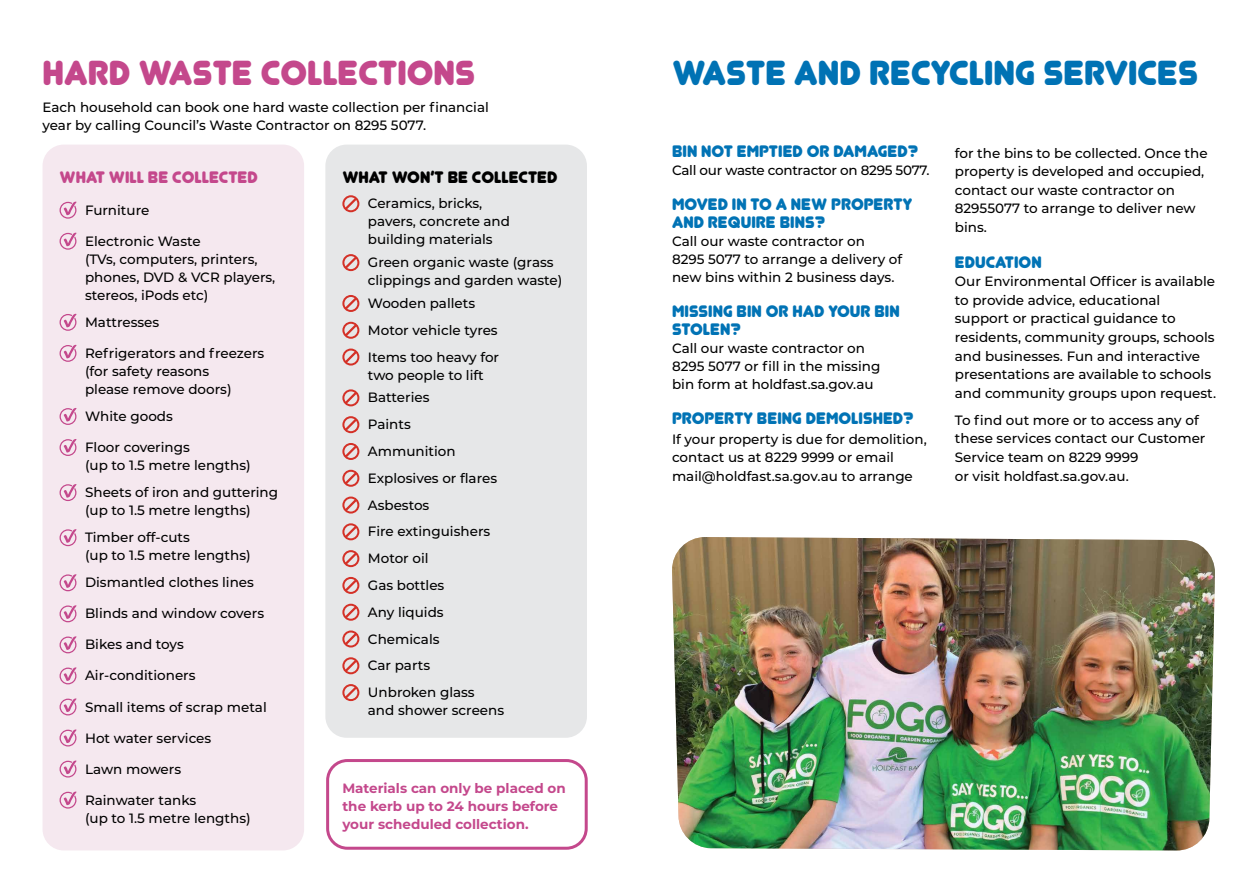
<style>
.page{position:relative;width:1259px;height:893px;background:#fff}
.page>*{position:absolute;margin:0;border:0;box-sizing:border-box;transform-origin:0 0}
.t1{font:34.5px "Junegull";color:#0072b4}
.t2{font:34.5px "Junegull";color:#c4488c}
.t3{font:16.5px/18px "Junegull";color:#0173b5}
.t4{font:16.5px "Junegull";color:#000}
.t5{font:16.5px "Junegull";color:#c4488c}
.t6{font:500 13.5px/18px "Montserrat";color:#000}
.t7{font:700 13.5px/18px "Montserrat";color:#c4488c}
.t8{font:500 13.5px "Montserrat";letter-spacing:-.02em;color:#000}
</style>
<div class="page">
<div style="left:325px;top:145px;width:262px;height:593px;background:#e6e7e8;border-radius:21px"></div>
<div style="left:43px;top:145px;width:261px;height:705px;background:#f5e8ef;border-radius:21px"></div>
<div style="left:326px;top:759px;width:262px;height:91px;border:3px solid #c4488c;border-radius:20px"></div>
<img style="left:672px;top:537px;width:543px;height:314px">
<svg style="left:60px;top:202px;width:17px;height:17px"></svg>
<svg style="left:60px;top:233px;width:17px;height:17px"></svg>
<svg style="left:60px;top:314px;width:17px;height:17px"></svg>
<svg style="left:60px;top:345px;width:17px;height:17px"></svg>
<svg style="left:60px;top:408px;width:17px;height:17px"></svg>
<svg style="left:60px;top:439px;width:17px;height:17px"></svg>
<svg style="left:60px;top:484px;width:17px;height:17px"></svg>
<svg style="left:60px;top:529px;width:17px;height:17px"></svg>
<svg style="left:60px;top:574px;width:17px;height:17px"></svg>
<svg style="left:60px;top:605px;width:17px;height:17px"></svg>
<svg style="left:60px;top:636px;width:17px;height:17px"></svg>
<svg style="left:60px;top:667px;width:17px;height:17px"></svg>
<svg style="left:60px;top:698px;width:17px;height:17px"></svg>
<svg style="left:60px;top:729px;width:17px;height:17px"></svg>
<svg style="left:60px;top:760px;width:17px;height:17px"></svg>
<svg style="left:60px;top:792px;width:17px;height:17px"></svg>
<svg style="left:342px;top:195px;width:17px;height:17px"></svg>
<svg style="left:342px;top:254px;width:17px;height:17px"></svg>
<svg style="left:342px;top:295px;width:17px;height:17px"></svg>
<svg style="left:342px;top:322px;width:17px;height:17px"></svg>
<svg style="left:342px;top:349px;width:17px;height:17px"></svg>
<svg style="left:342px;top:389px;width:17px;height:17px"></svg>
<svg style="left:342px;top:416px;width:17px;height:17px"></svg>
<svg style="left:342px;top:443px;width:17px;height:17px"></svg>
<svg style="left:342px;top:470px;width:17px;height:17px"></svg>
<svg style="left:342px;top:497px;width:17px;height:17px"></svg>
<svg style="left:342px;top:523px;width:17px;height:17px"></svg>
<svg style="left:342px;top:550px;width:17px;height:17px"></svg>
<svg style="left:342px;top:577px;width:17px;height:17px"></svg>
<svg style="left:342px;top:604px;width:17px;height:17px"></svg>
<svg style="left:342px;top:630px;width:17px;height:17px"></svg>
<svg style="left:342px;top:657px;width:17px;height:17px"></svg>
<svg style="left:342px;top:684px;width:17px;height:17px"></svg>
<h1 class="t2" style="left:43px;top:53px;width:434px">HARD WASTE COLLECTIONS</h1>
<p class="t6" style="left:43px;top:98px;width:448px">Each household can book one hard waste collection per financial year by calling Council’s Waste Contractor on 8295 5077.</p>
<p class="t5" style="left:60px;top:167px;width:200px">WHAT WILL BE COLLECTED</p>
<p class="t6" style="left:85px;top:200px;width:66px">Furniture</p>
<p class="t6" style="left:85px;top:231px;width:192px">Electronic Waste<br>(TVs, computers, printers, phones, DVD &amp; VCR players, stereos, iPods etc)</p>
<p class="t6" style="left:85px;top:312px;width:76px">Mattresses</p>
<p class="t6" style="left:85px;top:344px;width:181px">Refrigerators and freezers (for safety reasons<br>please remove doors)</p>
<p class="t6" style="left:85px;top:407px;width:89px">White goods</p>
<p class="t6" style="left:85px;top:438px;width:167px">Floor coverings<br>(up to 1.5 metre lengths)</p>
<p class="t6" style="left:85px;top:483px;width:195px">Sheets of iron and guttering (up to 1.5 metre lengths)</p>
<p class="t6" style="left:85px;top:528px;width:167px">Timber off-cuts<br>(up to 1.5 metre lengths)</p>
<p class="t6" style="left:85px;top:573px;width:170px">Dismantled clothes lines</p>
<p class="t6" style="left:85px;top:604px;width:181px">Blinds and window covers</p>
<p class="t6" style="left:85px;top:635px;width:100px">Bikes and toys</p>
<p class="t6" style="left:85px;top:666px;width:112px">Air-conditioners</p>
<p class="t6" style="left:85px;top:697px;width:183px">Small items of scrap metal</p>
<p class="t6" style="left:85px;top:728px;width:128px">Hot water services</p>
<p class="t6" style="left:85px;top:759px;width:98px">Lawn mowers</p>
<p class="t6" style="left:85px;top:790px;width:167px">Rainwater tanks<br>(up to 1.5 metre lengths)</p>
<p class="t4" style="left:342px;top:167px;width:217px">WHAT WON’T BE COLLECTED</p>
<p class="t6" style="left:368px;top:194px;width:144px">Ceramics, bricks, pavers, concrete and building materials</p>
<p class="t6" style="left:368px;top:253px;width:196px">Green organic waste (grass clippings and garden waste)</p>
<p class="t6" style="left:368px;top:289px;width:133px;line-height:26.8px">Wooden pallets<br>Motor vehicle tyres<br>Items too heavy for</p>
<p class="t6" style="left:368px;top:363px;width:117px;line-height:22.8px">two people to lift<br>Batteries</p>
<p class="t6" style="left:368px;top:410px;width:131px;line-height:26.8px">Paints<br>Ammunition<br>Explosives or flares<br>Asbestos<br>Fire extinguishers<br>Motor oil<br>Gas bottles<br>Any liquids<br>Chemicals<br>Car parts<br>Unbroken glass</p>
<p class="t6" style="left:368px;top:701px;width:138px">and shower screens</p>
<p class="t7" style="left:342px;top:778px;width:225px">Materials can only be placed on the kerb up to 24 hours before your scheduled collection.</p>
<h1 class="t1" style="left:672px;top:53px;width:527px">WASTE AND RECYCLING SERVICES</h1>
<p class="t3" style="left:672px;top:142px;width:248px">BIN NOT EMPTIED OR DAMAGED?</p>
<p class="t8" style="left:672px;top:161px;width:259px">Call our waste contractor on 8295 5077.</p>
<p class="t3" style="left:672px;top:195px;width:242px">MOVED IN TO A NEW PROPERTY<br>AND REQUIRE BINS?</p>
<p class="t6" style="left:672px;top:232px;width:232px">Call our waste contractor on<br>8295 5077 to arrange a delivery of new bins within 2 business days.</p>
<p class="t3" style="left:672px;top:302px;width:229px">MISSING BIN OR HAD YOUR BIN<br>STOLEN?</p>
<p class="t6" style="left:672px;top:339px;width:210px">Call our waste contractor on<br>8295 5077 or fill in the missing bin form at holdfast.sa.gov.au</p>
<p class="t3" style="left:672px;top:409px;width:243px">PROPERTY BEING DEMOLISHED?</p>
<p class="t6" style="left:672px;top:430px;width:256px">If your property is due for demolition, contact us at 8229 9999 or email mail@holdfast.sa.gov.au to arrange</p>
<p class="t6" style="left:955px;top:143px;width:254px;line-height:18.6px">for the bins to be collected. Once the property is developed and occupied, contact our waste contractor on<br>82955077 to arrange to deliver new bins.</p>
<p class="t3" style="left:955px;top:253px;width:88px">EDUCATION</p>
<p class="t6" style="left:955px;top:272px;width:263px;line-height:18.6px">Our Environmental Officer is available to provide advice, educational support or practical guidance to residents, community groups, schools and businesses. Fun and interactive presentations are available to schools and community groups upon request.</p>
<p class="t6" style="left:955px;top:410px;width:252px;line-height:18.6px">To find out more or to access any of these services contact our Customer<br>Service team on 8229 9999<br>or visit holdfast.sa.gov.au.</p>
</div>
